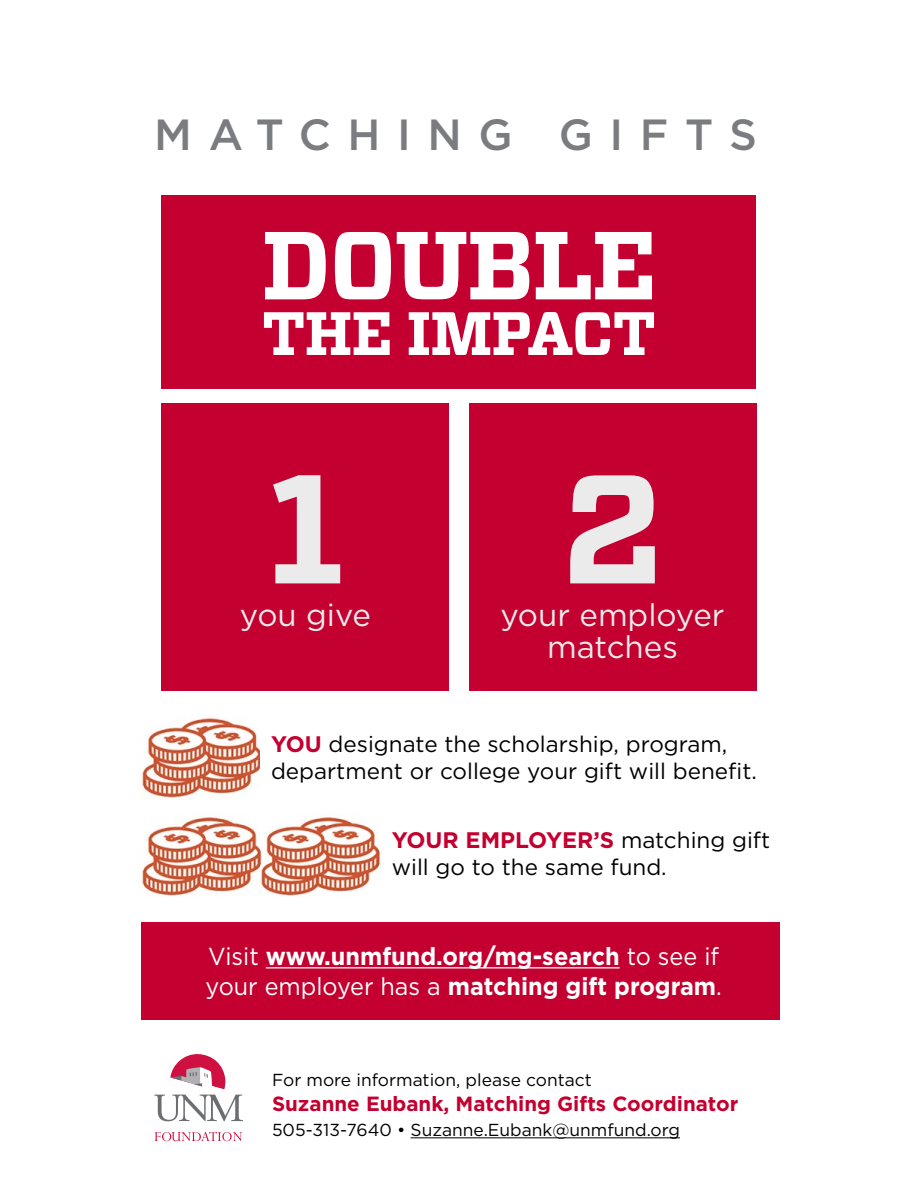
<style>
.page{position:relative;width:918px;height:1188px;background:#fff}
.page>*{position:absolute;margin:0;border:0;box-sizing:border-box;transform-origin:0 0}
.t1{font:700 154.35px "Vitesse";color:#ebebec}
.t2{font:700 96.3px "Vitesse";letter-spacing:-.025em;color:#fff}
.t3{font:700 61.05px "Vitesse";letter-spacing:-.02em;color:#fff}
.t4{font:500 43.5px "Gotham";letter-spacing:.38em;color:#7b7c7f}
.t5{font:31.2px "Gotham";color:#ebebec}
.t6{font:700 24.6px/29.5px "Gotham";color:#fff;scale:.95 1}
.t7{font:22.5px/27px "Gotham";color:#000}
.t8{font:700 20.55px "Gotham";color:#c3002f}
.t9{font:17.4px "Gotham";color:#000}
.s1{font-weight:700;color:#c3002f}
.s2{font-weight:400}
</style>
<div class="page">
<div style="left:162px;top:404px;width:287px;height:287px;background:#c3002f"></div>
<div style="left:162px;top:195px;width:594px;height:194px;background:#c3002f"></div>
<div style="left:469px;top:404px;width:287px;height:287px;background:#c3002f"></div>
<img style="left:142px;top:718px;width:118px;height:80px">
<img style="left:142px;top:817px;width:239px;height:79px">
<div style="left:141px;top:922px;width:638px;height:98px;background:#c3002f"></div>
<hr style="left:266px;top:967px;width:354px;height:1px;background:#fff">
<svg style="left:155px;top:1132px;width:87px;height:9px"></svg>
<svg style="left:154px;top:1054px;width:89px;height:67px"></svg>
<hr style="left:411px;top:1137px;width:269px;height:1px;background:#000">
<h3 class="t4" style="left:154px;top:106px;width:604px">MATCHING GIFTS</h3>
<h2 class="t2" style="left:261px;top:201px;width:397px">DOUBLE</h2>
<h3 class="t3" style="left:262px;top:293px;width:396px">THE IMPACT</h3>
<h1 class="t1" style="left:266px;top:426px;width:80px">1</h1>
<h3 class="t5" style="left:240px;top:595px;width:133px">you give</h3>
<h1 class="t1" style="left:561px;top:426px;width:105px">2</h1>
<h3 class="t5" style="left:500px;top:595px;width:226px">your employer</h3>
<h3 class="t5" style="left:547px;top:627px;width:132px">matches</h3>
<p class="t7" style="left:271px;top:730px;width:487px"><span class="s1">YOU</span> designate the scholarship, program, department or college your gift will benefit.</p>
<p class="t7" style="left:392px;top:826px;width:380px"><span class="s1">YOUR EMPLOYER’S</span> matching gift will go to the same fund.</p>
<p class="t6" style="left:206px;top:942px;width:545px"><span class="s2">Visit</span> www.unmfund.org/mg-search <span class="s2">to see if your employer has a</span> matching gift program<span class="s2">.</span></p>
<p class="t9" style="left:272px;top:1068px;width:321px">For more information, please contact</p>
<p class="t8" style="left:272px;top:1090px;width:468px">Suzanne Eubank, Matching Gifts Coordinator</p>
<p class="t9" style="left:272px;top:1119px;width:410px">505-313-7640 • Suzanne.Eubank@unmfund.org</p>
</div>
